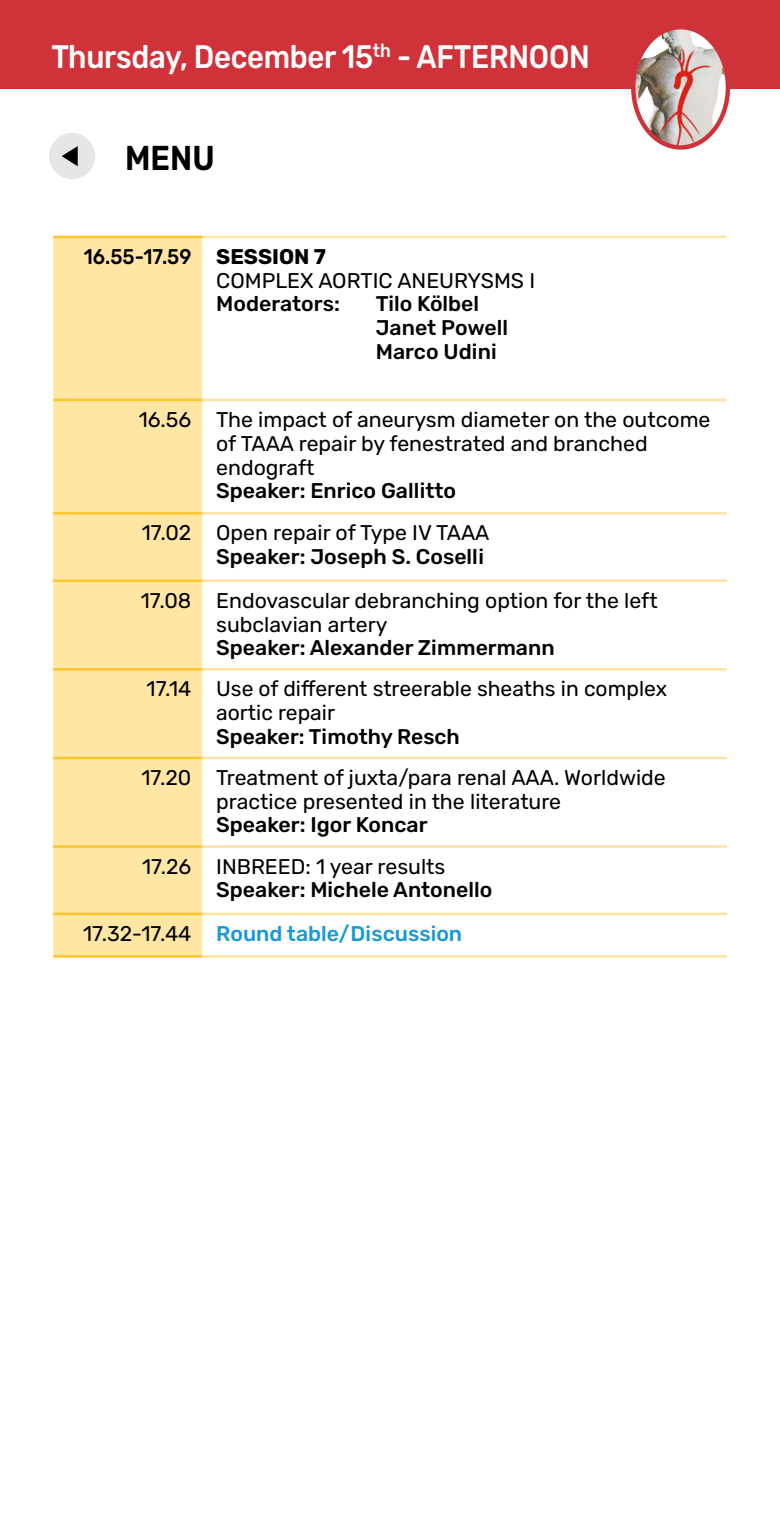
<style>
.page{position:relative;width:780px;height:1524px;background:#fff}
.page>*{position:absolute;margin:0;border:0;box-sizing:border-box;transform-origin:0 0}
.t1{font:600 34.5px "Rubik";color:#000;scale:.9 1}
.t2{font:500 32.5px "Rubik";letter-spacing:-.01em;color:#fff;scale:.9 1}
.t3{font:21.25px/23.8px "Rubik";color:#000}
.t4{font:500 21.25px/23.8px "Rubik";color:#000}
.s1{font-weight:500}
.s2{font-weight:700}
.s3{font-weight:400}
.s4{color:#1899d6}
</style>
<div class="page">
<div style="left:0;top:0;width:780px;height:88px;background:#d03239"></div>
<img style="left:633px;top:30px;width:91px;height:115px">
<div style="left:631px;top:25px;width:99px;height:125px;border:4px solid #d03239;border-radius:50%"></div>
<div style="left:53px;top:238px;width:149px;height:717px;background:#ffe6a4"></div>
<svg style="left:202px;top:238px;width:524px;height:678px"></svg>
<hr style="left:202px;top:399px;width:524px;height:2px;background:#ffe2a3">
<hr style="left:202px;top:512px;width:524px;height:3px;background:#ffe2a3">
<hr style="left:202px;top:579px;width:524px;height:3px;background:#ffe2a3">
<hr style="left:202px;top:668px;width:524px;height:2px;background:#ffe2a3">
<hr style="left:202px;top:756px;width:524px;height:3px;background:#ffe2a3">
<hr style="left:202px;top:845px;width:524px;height:3px;background:#ffe2a3">
<hr style="left:202px;top:912px;width:524px;height:3px;background:#ffe2a3">
<hr style="left:202px;top:955px;width:524px;height:2px;background:#ffe2a3">
<hr style="left:202px;top:236px;width:524px;height:2px;background:#ffe6a4">
<hr style="left:53px;top:399px;width:149px;height:2px;background:#fdc52c">
<hr style="left:53px;top:512px;width:149px;height:3px;background:#fdc52c">
<hr style="left:53px;top:579px;width:149px;height:3px;background:#fdc52c">
<hr style="left:53px;top:668px;width:149px;height:2px;background:#fdc52c">
<hr style="left:53px;top:756px;width:149px;height:3px;background:#fdc52c">
<hr style="left:53px;top:845px;width:149px;height:3px;background:#fdc52c">
<hr style="left:53px;top:912px;width:149px;height:3px;background:#fdc52c">
<hr style="left:53px;top:955px;width:149px;height:2px;background:#fdc52c">
<hr style="left:53px;top:236px;width:149px;height:2px;background:#fdc52c">
<div style="left:49px;top:133px;width:46px;height:46px;background:#e6e6e6;border-radius:50%"></div>
<svg style="left:62px;top:146px;width:16px;height:20px"></svg>
<h2 class="t2" style="left:51px;top:39px;width:599px">Thursday, December 15<sup>th</sup> - AFTERNOON</h2>
<h1 class="t1" style="left:125px;top:138px;width:101px">MENU</h1>
<p class="t3" style="left:216px;top:245px;width:320px;text-indent:-132px"><span class="s1">16.55-17.59</span> <span class="s2">SESSION 7<br></span>COMPLEX AORTIC ANEURYSMS I</p>
<p class="t4" style="left:216px;top:293px;width:125px">Moderators:</p>
<p class="t4" style="left:376px;top:293px;width:134px">Tilo Kölbel<br>Janet Powell<br>Marco Udini</p>
<p class="t3" style="left:216px;top:408px;width:495px;text-indent:-77px">16.56 The impact of aneurysm diameter on the outcome of TAAA repair by fenestrated and branched endograft</p>
<p class="t4" style="left:216px;top:479px;width:241px">Speaker: Enrico Gallitto</p>
<p class="t3" style="left:142px;top:522px;width:349px">17.02 Open repair of Type IV TAAA</p>
<p class="t4" style="left:216px;top:545px;width:269px">Speaker: Joseph S. Coselli</p>
<p class="t3" style="left:216px;top:589px;width:443px;text-indent:-75px">17.08 Endovascular debranching option for the left subclavian artery</p>
<p class="t4" style="left:216px;top:636px;width:340px">Speaker: Alexander Zimmermann</p>
<p class="t3" style="left:216px;top:677px;width:452px;text-indent:-70px">17.14 Use of different streerable sheaths in complex aortic repair</p>
<p class="t4" style="left:216px;top:725px;width:245px">Speaker: Timothy Resch</p>
<p class="t3" style="left:216px;top:766px;width:451px;text-indent:-75px">17.20 Treatment of juxta/para renal AAA. Worldwide practice presented in the literature</p>
<p class="t4" style="left:216px;top:814px;width:213px">Speaker: Igor Koncar</p>
<p class="t3" style="left:142px;top:855px;width:304px">17.26 INBREED: 1 year results</p>
<p class="t4" style="left:83px;top:868px;width:410px;line-height:43.6px;text-indent:133px">Speaker: Michele Antonello<br><span class="s3">17.32-17.44</span> <span class="s4">Round table/Discussion</span></p>
</div>
